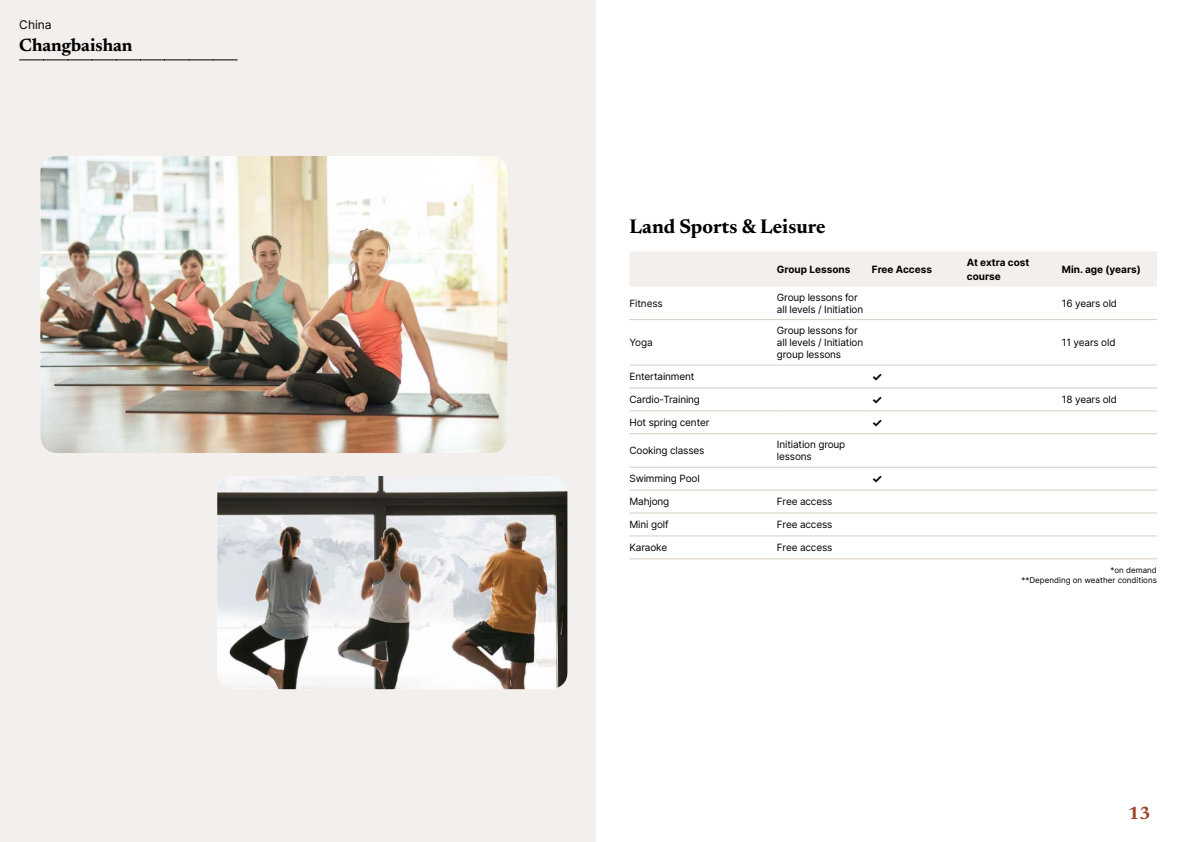
<style>
.page{position:relative;width:1191px;height:842px;background:#fff}
.page>*{position:absolute;margin:0;border:0;box-sizing:border-box;transform-origin:0 0}
.t1{font:700 20px "Newsreader 24 pt";color:#000}
.t2{font:700 18px "Newsreader 24 pt";color:#000}
.t3{font:700 18px "Newsreader 24 pt";color:#9d432c}
.t4{font:12px "Inter";color:#000}
.t5{font:700 12px "Inter";color:#000}
.t6{font:10px/12px "Inter";letter-spacing:-.015em;color:#000}
.t7{font:700 10px/14px "Inter";color:#000}
.t8{font:8px/9.6px "Inter";color:#000;text-align:right}
</style>
<div class="page">
<div style="left:0;top:0;width:595px;height:842px;background:#f3efec"></div>
<img style="left:40px;top:156px;width:467px;height:297px">
<img style="left:217px;top:476px;width:350px;height:213px">
<svg style="left:20px;top:60px;width:217px;height:1px"></svg>
<div style="left:630px;top:251px;width:527px;height:36px;background:#f3efec"></div>
<hr style="left:629px;top:319px;width:148px;height:1px;background:#d6cdc1">
<hr style="left:777px;top:319px;width:95px;height:1px;background:#d6cdc1">
<hr style="left:872px;top:319px;width:95px;height:1px;background:#d6cdc1">
<hr style="left:967px;top:319px;width:95px;height:1px;background:#d6cdc1">
<hr style="left:1062px;top:319px;width:95px;height:1px;background:#d6cdc1">
<hr style="left:629px;top:365px;width:148px;height:1px;background:#d6cdc1">
<hr style="left:777px;top:365px;width:95px;height:1px;background:#d6cdc1">
<hr style="left:872px;top:365px;width:95px;height:1px;background:#d6cdc1">
<hr style="left:967px;top:365px;width:95px;height:1px;background:#d6cdc1">
<hr style="left:1062px;top:365px;width:95px;height:1px;background:#d6cdc1">
<hr style="left:629px;top:387px;width:148px;height:1px;background:#d6cdc1">
<hr style="left:777px;top:387px;width:95px;height:1px;background:#d6cdc1">
<hr style="left:872px;top:387px;width:95px;height:1px;background:#d6cdc1">
<hr style="left:967px;top:387px;width:95px;height:1px;background:#d6cdc1">
<hr style="left:1062px;top:387px;width:95px;height:1px;background:#d6cdc1">
<hr style="left:629px;top:410px;width:148px;height:1px;background:#d6cdc1">
<hr style="left:777px;top:410px;width:95px;height:1px;background:#d6cdc1">
<hr style="left:872px;top:410px;width:95px;height:1px;background:#d6cdc1">
<hr style="left:967px;top:410px;width:95px;height:1px;background:#d6cdc1">
<hr style="left:1062px;top:410px;width:95px;height:1px;background:#d6cdc1">
<hr style="left:629px;top:433px;width:148px;height:1px;background:#d6cdc1">
<hr style="left:777px;top:433px;width:95px;height:1px;background:#d6cdc1">
<hr style="left:872px;top:433px;width:95px;height:1px;background:#d6cdc1">
<hr style="left:967px;top:433px;width:95px;height:1px;background:#d6cdc1">
<hr style="left:1062px;top:433px;width:95px;height:1px;background:#d6cdc1">
<hr style="left:629px;top:467px;width:148px;height:1px;background:#d6cdc1">
<hr style="left:777px;top:467px;width:95px;height:1px;background:#d6cdc1">
<hr style="left:872px;top:467px;width:95px;height:1px;background:#d6cdc1">
<hr style="left:967px;top:467px;width:95px;height:1px;background:#d6cdc1">
<hr style="left:1062px;top:467px;width:95px;height:1px;background:#d6cdc1">
<hr style="left:629px;top:490px;width:148px;height:1px;background:#d6cdc1">
<hr style="left:777px;top:490px;width:95px;height:1px;background:#d6cdc1">
<hr style="left:872px;top:490px;width:95px;height:1px;background:#d6cdc1">
<hr style="left:967px;top:490px;width:95px;height:1px;background:#d6cdc1">
<hr style="left:1062px;top:490px;width:95px;height:1px;background:#d6cdc1">
<hr style="left:629px;top:512px;width:148px;height:1px;background:#d6cdc1">
<hr style="left:777px;top:512px;width:95px;height:1px;background:#d6cdc1">
<hr style="left:872px;top:512px;width:95px;height:1px;background:#d6cdc1">
<hr style="left:967px;top:512px;width:95px;height:1px;background:#d6cdc1">
<hr style="left:1062px;top:512px;width:95px;height:1px;background:#d6cdc1">
<hr style="left:629px;top:535px;width:148px;height:1px;background:#d6cdc1">
<hr style="left:777px;top:535px;width:95px;height:1px;background:#d6cdc1">
<hr style="left:872px;top:535px;width:95px;height:1px;background:#d6cdc1">
<hr style="left:967px;top:535px;width:95px;height:1px;background:#d6cdc1">
<hr style="left:1062px;top:535px;width:95px;height:1px;background:#d6cdc1">
<hr style="left:629px;top:558px;width:148px;height:1px;background:#d6cdc1">
<hr style="left:777px;top:558px;width:95px;height:1px;background:#d6cdc1">
<hr style="left:872px;top:558px;width:95px;height:1px;background:#d6cdc1">
<hr style="left:967px;top:558px;width:95px;height:1px;background:#d6cdc1">
<hr style="left:1062px;top:558px;width:95px;height:1px;background:#d6cdc1">
<p class="t4" style="left:19px;top:17px;width:34px">China</p>
<h2 class="t2" style="left:19px;top:37px;width:115px">Changbaishan</h2>
<h1 class="t1" style="left:629px;top:218px;width:197px">Land Sports &amp; Leisure</h1>
<p class="t7" style="left:777px;top:262px;width:75px">Group Lessons</p>
<p class="t7" style="left:872px;top:262px;width:62px">Free Access</p>
<p class="t7" style="left:967px;top:255px;width:64px">At extra cost course</p>
<p class="t7" style="left:1062px;top:262px;width:80px">Min. age (years)</p>
<p class="t6" style="left:629px;top:297px;width:35px">Fitness</p>
<p class="t6" style="left:777px;top:291px;width:88px">Group lessons for all levels / Initiation</p>
<p class="t6" style="left:1062px;top:297px;width:57px">16 years old</p>
<p class="t6" style="left:629px;top:336px;width:25px">Yoga</p>
<p class="t6" style="left:777px;top:324px;width:88px">Group lessons for all levels / Initiation group lessons</p>
<p class="t6" style="left:1062px;top:336px;width:55px">11 years old</p>
<p class="t6" style="left:629px;top:370px;width:66px">Entertainment</p>
<p class="t5" style="left:872px;top:368px;width:12px">✓</p>
<p class="t6" style="left:629px;top:393px;width:72px">Cardio-Training</p>
<p class="t5" style="left:872px;top:391px;width:12px">✓</p>
<p class="t6" style="left:1062px;top:393px;width:57px">18 years old</p>
<p class="t6" style="left:629px;top:416px;width:81px">Hot spring center</p>
<p class="t5" style="left:872px;top:414px;width:12px">✓</p>
<p class="t6" style="left:629px;top:444px;width:76px">Cooking classes</p>
<p class="t6" style="left:777px;top:438px;width:70px">Initiation group lessons</p>
<p class="t6" style="left:629px;top:472px;width:72px">Swimming Pool</p>
<p class="t5" style="left:872px;top:470px;width:12px">✓</p>
<p class="t6" style="left:629px;top:495px;width:41px">Mahjong</p>
<p class="t6" style="left:777px;top:495px;width:57px">Free access</p>
<p class="t6" style="left:629px;top:518px;width:41px">Mini golf</p>
<p class="t6" style="left:777px;top:518px;width:57px">Free access</p>
<p class="t6" style="left:629px;top:541px;width:39px">Karaoke</p>
<p class="t6" style="left:777px;top:541px;width:57px">Free access</p>
<p class="t8" style="left:1021px;top:565px;width:137px">*on demand<br>**Depending on weather conditions</p>
<h2 class="t3" style="left:1128px;top:806px;width:24px">13</h2>
</div>
